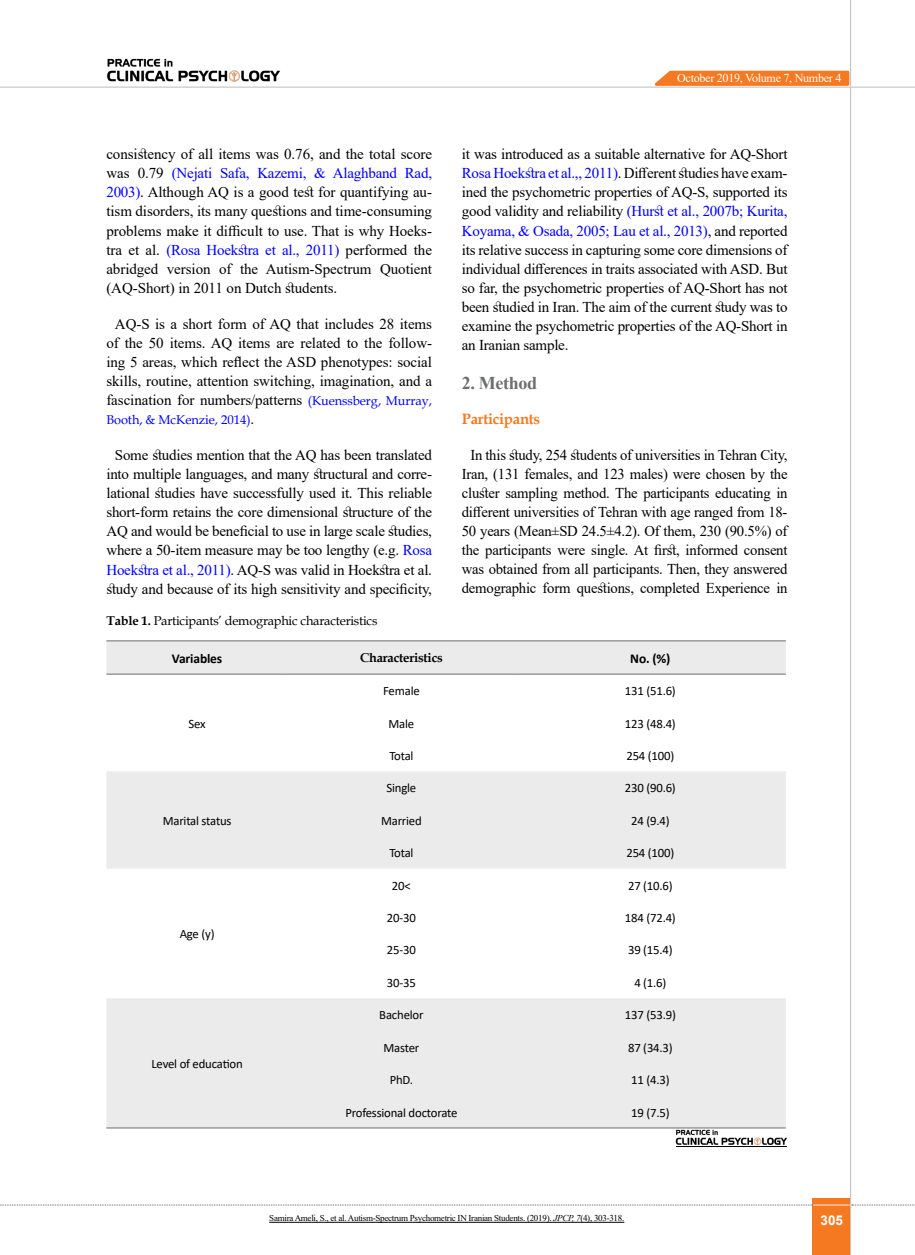
<style>
.page{position:relative;width:915px;height:1255px;background:#fff}
.page>*{position:absolute;margin:0;border:0;box-sizing:border-box;transform-origin:0 0}
.t1{font:700 18px "Times New Roman";letter-spacing:-.02em;color:#6d6e71}
.t2{font:15px/19px "Times New Roman";letter-spacing:-.015em;color:#000;text-align:center}
.t3{font:700 15px "Book Antiqua";letter-spacing:-.02em;color:#f47920}
.t4{font:700 13.5px "Calibri";letter-spacing:-.01em;color:#000}
.t5{font:700 13.5px "Arial";color:#fff}
.t6{font:12.75px "Calibri";letter-spacing:-.015em;color:#000}
.t7{font:12.75px "Book Antiqua";letter-spacing:-.015em;color:#000}
.t8{font:12.75px "Book Antiqua";letter-spacing:-.005em;color:#00f}
.t9{font:700 12.75px "Book Antiqua";letter-spacing:-.015em;color:#000}
.t10{font:12.15px "Times New Roman";letter-spacing:-.025em;color:#fff}
.t11{font:9px "Times New Roman";letter-spacing:-.03em;color:#000}
.s1{color:#00f}
.s2{font-family:"Book Antiqua";font-size:12.75px;color:#00f}
.s3{font-family:"Times New Roman";font-size:15px;color:#000}
.s4{font-weight:700}
.s5{font-style:italic}
</style>
<div class="page">
<div style="left:812px;top:1198px;width:38px;height:56px;background:#f47920"></div>
<hr style="left:849px;top:0;width:1px;height:1254px;background:#c2c4c6">
<hr style="left:0;top:87px;width:914px;height:1px;background:#c2c4c6">
<hr style="left:812px;top:1204px;width:38px;height:1px;background:#ebebec">
<svg style="left:0;top:1204px;width:812px;height:1px"></svg>
<svg style="left:851px;top:1204px;width:64px;height:1px"></svg>
<svg style="left:648px;top:69px;width:202px;height:18px;background:#f4944e"></svg>
<img style="left:107px;top:58px;width:173px;height:24px">
<svg style="left:106px;top:641px;width:679px;height:486px;fill:#ebebec"></svg>
<hr style="left:106px;top:640px;width:182px;height:1px;background:#6d6e71">
<hr style="left:288px;top:640px;width:226px;height:1px;background:#6d6e71">
<hr style="left:514px;top:640px;width:271px;height:1px;background:#6d6e71">
<hr style="left:106px;top:673px;width:182px;height:1px;background:#6d6e71">
<hr style="left:288px;top:673px;width:226px;height:1px;background:#6d6e71">
<hr style="left:514px;top:673px;width:271px;height:1px;background:#6d6e71">
<hr style="left:288px;top:1127px;width:226px;height:1px;background:#6d6e71">
<hr style="left:514px;top:1127px;width:271px;height:1px;background:#6d6e71">
<hr style="left:106px;top:1127px;width:182px;height:1px;background:#6d6e71">
<img style="left:675px;top:1127px;width:112px;height:20px">
<hr style="left:675px;top:1146px;width:111px;height:1px;background:#000">
<hr style="left:269px;top:1221px;width:355px;height:1px;background:#000">
<p class="t2" style="left:106px;top:144px;width:327px;text-align:justify">consistency of all items was 0.76, and the total score was 0.79 <span class="s1">(Nejati Safa, Kazemi, &amp; Alaghband Rad, 2003)</span>. Although AQ is a good test for quantifying au&shy;tism disorders, its many questions and time-consuming problems make it difficult to use. That is why Hoeks&shy;tra et al. <span class="s1">(Rosa Hoekstra et al., 2011)</span> performed the abridged version of the Autism-Spectrum Quotient (AQ-Short) in 2011 on Dutch students.</p>
<p class="t2" style="left:106px;top:314px;width:327px">AQ-S is a short form of AQ that includes 28 items of the 50 items. AQ items are related to the follow&shy;ing 5 areas, which reflect the ASD phenotypes: social skills, routine, attention switching, imagination, and a fascination for numbers/patterns <span class="s2">(Kuenssberg, Murray,</span></p>
<p class="t8" style="left:106px;top:411px;width:149px">Booth, &amp; McKenzie, 2014)<span class="s3">.</span></p>
<p class="t2" style="left:106px;top:445px;width:327px">Some studies mention that the AQ has been translated into multiple languages, and many structural and corre&shy;lational studies have successfully used it. This reliable short-form retains the core dimensional structure of the AQ and would be beneficial to use in large scale studies, where a 50-item measure may be too lengthy (e.g. <span class="s1">Rosa Hoekstra et al., 2011)</span>. AQ-S was valid in Hoekstra et al. study and because of its high sensitivity and specificity,</p>
<p class="t10" style="left:677px;top:69px;width:166px">October 2019, Volume 7, Number 4</p>
<p class="t2" style="left:461px;top:144px;width:327px;text-align:justify">it was introduced as a suitable alternative for AQ-Short <span class="s1">Rosa Hoekstra et al.,, 2011)</span>. Different studies have exam&shy;ined the psychometric properties of AQ-S, supported its good validity and reliability <span class="s1">(Hurst et al., 2007b; Kurita, Koyama, &amp; Osada, 2005; Lau et al., 2013)</span>, and reported its relative success in capturing some core dimensions of individual differences in traits associated with ASD. But so far, the psychometric properties of AQ-Short has not been studied in Iran. The aim of the current study was to examine the psychometric properties of the AQ-Short in an Iranian sample.</p>
<p class="t1" style="left:461px;top:369px;width:77px">2. Method</p>
<p class="t3" style="left:461px;top:408px;width:80px">Participants</p>
<p class="t2" style="left:461px;top:444px;width:327px">In this study, 254 students of universities in Tehran City, Iran, (131 females, and 123 males) were chosen by the cluster sampling method. The participants educating in different universities of Tehran with age ranged from 18- 50 years (Mean±SD 24.5±4.2). Of them, 230 (90.5%) of the participants were single. At first, informed consent was obtained from all participants. Then, they answered demographic form questions, completed Experience in</p>
<p class="t7" style="left:106px;top:611px;width:272px"><span class="s4">Table 1.</span> Participants’ demographic characteristics</p>
<p class="t4" style="left:172px;top:648px;width:52px">Variables</p>
<p class="t9" style="left:360px;top:649px;width:84px">Characteristics</p>
<p class="t4" style="left:630px;top:648px;width:42px">No. (%)</p>
<p class="t6" style="left:188px;top:714px;width:19px">Sex</p>
<p class="t6" style="left:163px;top:811px;width:70px">Marital status</p>
<p class="t6" style="left:180px;top:925px;width:36px">Age (y)</p>
<p class="t6" style="left:151px;top:1054px;width:93px">Level of education</p>
<p class="t6" style="left:383px;top:682px;width:38px">Female</p>
<p class="t6" style="left:624px;top:682px;width:52px">131 (51.6)</p>
<p class="t6" style="left:388px;top:714px;width:27px">Male</p>
<p class="t6" style="left:624px;top:714px;width:52px">123 (48.4)</p>
<p class="t6" style="left:389px;top:746px;width:26px">Total</p>
<p class="t6" style="left:626px;top:746px;width:49px">254 (100)</p>
<p class="t6" style="left:386px;top:779px;width:31px">Single</p>
<p class="t6" style="left:624px;top:779px;width:52px">230 (90.6)</p>
<p class="t6" style="left:381px;top:811px;width:42px">Married</p>
<p class="t6" style="left:631px;top:811px;width:40px">24 (9.4)</p>
<p class="t6" style="left:389px;top:844px;width:26px">Total</p>
<p class="t6" style="left:626px;top:844px;width:49px">254 (100)</p>
<p class="t6" style="left:392px;top:876px;width:20px">20&lt;</p>
<p class="t6" style="left:627px;top:876px;width:46px">27 (10.6)</p>
<p class="t6" style="left:387px;top:908px;width:30px">20-30</p>
<p class="t6" style="left:624px;top:908px;width:52px">184 (72.4)</p>
<p class="t6" style="left:387px;top:941px;width:30px">25-30</p>
<p class="t6" style="left:627px;top:941px;width:46px">39 (15.4)</p>
<p class="t6" style="left:387px;top:973px;width:30px">30-35</p>
<p class="t6" style="left:634px;top:973px;width:34px">4 (1.6)</p>
<p class="t6" style="left:379px;top:1006px;width:46px">Bachelor</p>
<p class="t6" style="left:624px;top:1006px;width:52px">137 (53.9)</p>
<p class="t6" style="left:383px;top:1038px;width:37px">Master</p>
<p class="t6" style="left:628px;top:1038px;width:46px">87 (34.3)</p>
<p class="t6" style="left:389px;top:1070px;width:25px">PhD.</p>
<p class="t6" style="left:631px;top:1070px;width:40px">11 (4.3)</p>
<p class="t6" style="left:345px;top:1103px;width:113px">Professional doctorate</p>
<p class="t6" style="left:631px;top:1103px;width:40px">19 (7.5)</p>
<p class="t11" style="left:269px;top:1211px;width:356px">Samira Ameli, S., et al. Autism-Spectrum Psychometric IN Iranian Students. (2019). <span class="s5">JPCP, 7</span>(4), 303-318.</p>
<p class="t5" style="left:820px;top:1210px;width:24px">305</p>
</div>
